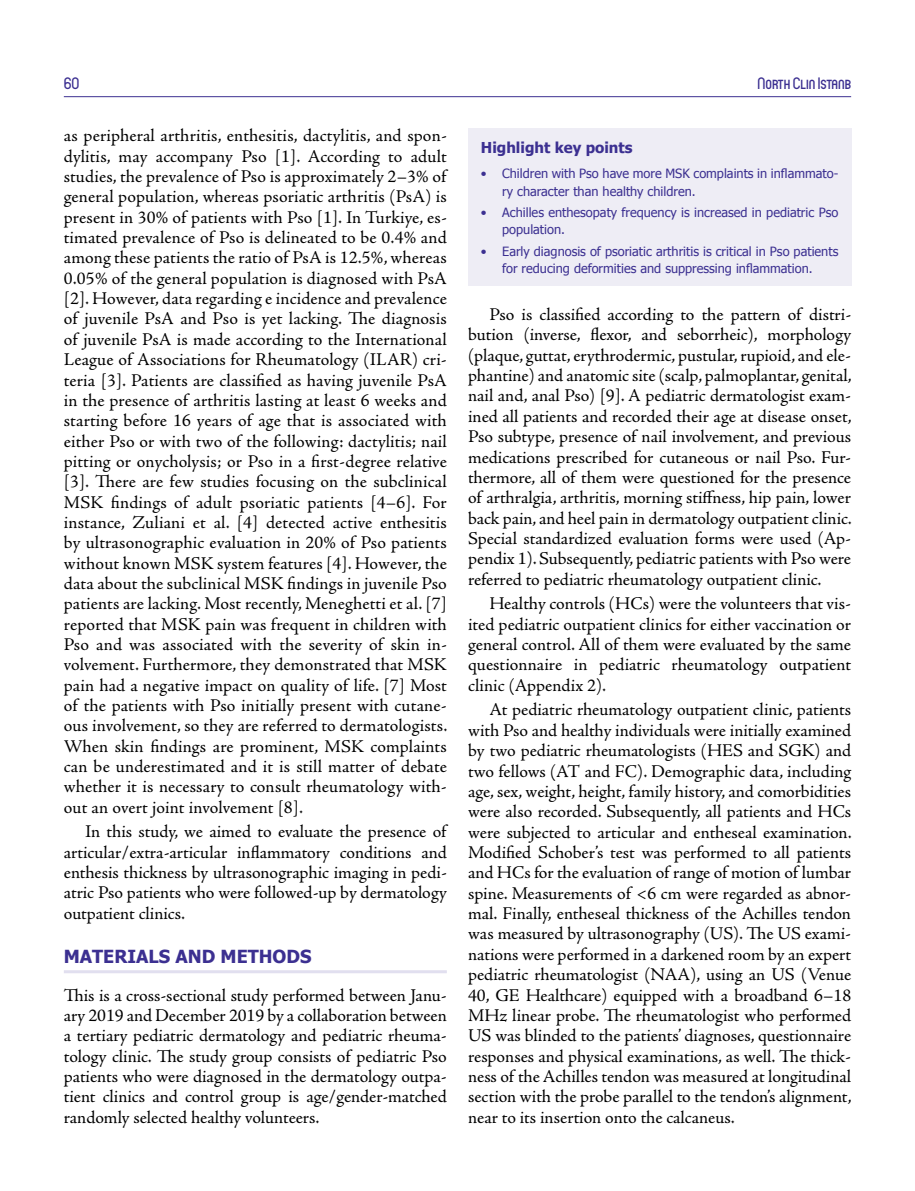
<style>
.page{position:relative;width:915px;height:1191px;background:#fff}
.page>*{position:absolute;margin:0;border:0;box-sizing:border-box;transform-origin:0 0}
.t1{font:18px/20.4px "Adobe Jenson Pro";color:#000;text-align:justify}
.t2{font:700 18px "Tahoma";color:#3c3091}
.t3{font:500 16.5px "Circula";color:#3c3091}
.t4{font:700 15px "Tahoma";color:#3c3091}
.t5{font:12.75px/17.2px "Tahoma";color:#3c3091}
</style>
<div class="page">
<hr style="left:64px;top:96px;width:786px;height:1px;background:#3c3091">
<hr style="left:64px;top:970px;width:382px;height:3px;background:#e1dfef">
<div style="left:468px;top:128px;width:382px;height:158px;background:#eeedf5"></div>
<p class="t3" style="left:64px;top:73px;width:17px">60</p>
<p class="t3" style="left:757px;top:73px;width:95px">North Clin Istanb</p>
<p class="t1" style="left:64px;top:126px;width:385px">as peripheral arthritis, enthesitis, dactylitis, and spon&shy;dylitis, may accompany Pso [1]. According to adult studies, the prevalence of Pso is approximately 2–3% of general population, whereas psoriatic arthritis (PsA) is present in 30% of patients with Pso [1]. In Turkiye, es&shy;timated prevalence of Pso is delineated to be 0.4% and among these patients the ratio of PsA is 12.5%, whereas 0.05% of the general population is diagnosed with PsA [2]. However, data regarding e incidence and prevalence of juvenile PsA and Pso is yet lacking. The diagnosis of juvenile PsA is made according to the International League of Associations for Rheumatology (ILAR) cri&shy;teria [3]. Patients are classified as having juvenile PsA in the presence of arthritis lasting at least 6 weeks and starting before 16 years of age that is associated with either Pso or with two of the following: dactylitis; nail pitting or onycholysis; or Pso in a first-degree relative [3]. There are few studies focusing on the subclinical MSK findings of adult psoriatic patients [4–6]. For instance, Zuliani et al. [4] detected active enthesitis by ultrasonographic evaluation in 20% of Pso patients without known MSK system features [4]. However, the data about the subclinical MSK findings in juvenile Pso patients are lacking. Most recently, Meneghetti et al. [7] reported that MSK pain was frequent in children with Pso and was associated with the severity of skin in&shy;volvement. Furthermore, they demonstrated that MSK pain had a negative impact on quality of life. [7] Most of the patients with Pso initially present with cutane&shy;ous involvement, so they are referred to dermatologists.<br>When skin findings are prominent, MSK complaints can be underestimated and it is still matter of debate whether it is necessary to consult rheumatology with&shy;out an overt joint involvement [8].</p>
<p class="t1" style="left:64px;top:822px;width:384px;text-indent:21px">In this study, we aimed to evaluate the presence of articular/extra-articular inflammatory conditions and enthesis thickness by ultrasonographic imaging in pedi&shy;atric Pso patients who were followed-up by dermatology outpatient clinics.</p>
<p class="t2" style="left:64px;top:944px;width:249px">MATERIALS AND METHODS</p>
<p class="t1" style="left:64px;top:985px;width:384px">This is a cross-sectional study performed between Janu&shy;ary 2019 and December 2019 by a collaboration between a tertiary pediatric dermatology and pediatric rheuma&shy;tology clinic. The study group consists of pediatric Pso patients who were diagnosed in the dermatology outpa&shy;tient clinics and control group is age/gender-matched randomly selected healthy volunteers.</p>
<p class="t4" style="left:480px;top:137px;width:153px">Highlight key points</p>
<p class="t5" style="left:502px;top:165px;width:337px;text-indent:-21px">• Children with Pso have more MSK complaints in inflammato&shy;ry character than healthy children.</p>
<p class="t5" style="left:502px;top:203px;width:337px;text-indent:-21px">• Achilles enthesopaty frequency is increased in pediatric Pso population.</p>
<p class="t5" style="left:480px;top:242px;width:359px;text-align:center">• Early diagnosis of psoriatic arthritis is critical in Pso patients for reducing deformities and suppressing inflammation.</p>
<p class="t1" style="left:468px;top:304px;width:385px;text-indent:21px">Pso is classified according to the pattern of distri&shy;bution (inverse, flexor, and seborrheic), morphology (plaque, guttat, erythrodermic, pustular, rupioid, and ele&shy;phantine) and anatomic site (scalp, palmoplantar, genital, nail and, anal Pso) [9]. A pediatric dermatologist exam&shy;ined all patients and recorded their age at disease onset, Pso subtype, presence of nail involvement, and previous medications prescribed for cutaneous or nail Pso. Fur&shy;thermore, all of them were questioned for the presence of arthralgia, arthritis, morning stiffness, hip pain, lower back pain, and heel pain in dermatology outpatient clinic.<br>Special standardized evaluation forms were used (Ap&shy;pendix 1). Subsequently, pediatric patients with Pso were referred to pediatric rheumatology outpatient clinic.</p>
<p class="t1" style="left:468px;top:594px;width:384px;text-indent:21px">Healthy controls (HCs) were the volunteers that vis&shy;ited pediatric outpatient clinics for either vaccination or general control. All of them were evaluated by the same questionnaire in pediatric rheumatology outpatient clinic (Appendix 2).</p>
<p class="t1" style="left:468px;top:700px;width:385px;text-indent:21px">At pediatric rheumatology outpatient clinic, patients with Pso and healthy individuals were initially examined by two pediatric rheumatologists (HES and SGK) and two fellows (AT and FC). Demographic data, including age, sex, weight, height, family history, and comorbidities were also recorded. Subsequently, all patients and HCs were subjected to articular and entheseal examination.<br>Modified Schober’s test was performed to all patients and HCs for the evaluation of range of motion of lumbar spine. Measurements of &lt;6 cm were regarded as abnor&shy;mal. Finally, entheseal thickness of the Achilles tendon was measured by ultrasonography (US). The US exami&shy;nations were performed in a darkened room by an expert pediatric rheumatologist (NAA), using an US (Venue 40, GE Healthcare) equipped with a broadband 6–18<br>MHz linear probe. The rheumatologist who performed US was blinded to the patients’ diagnoses, questionnaire responses and physical examinations, as well. The thick&shy;ness of the Achilles tendon was measured at longitudinal section with the probe parallel to the tendon’s alignment, near to its insertion onto the calcaneus.</p>
</div>
